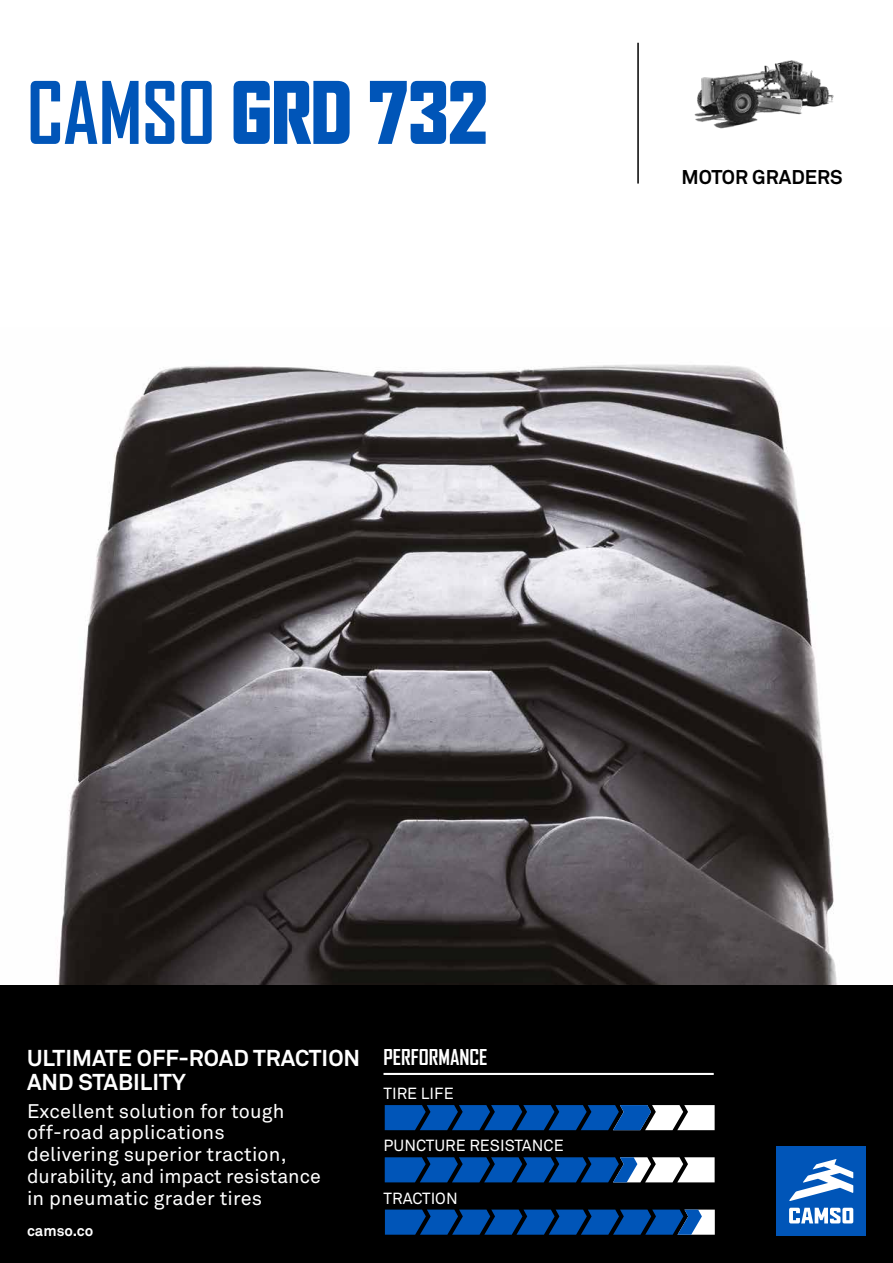
<style>
.page{position:relative;width:893px;height:1263px;background:#fff}
.page>*{position:absolute;margin:0;border:0;box-sizing:border-box;transform-origin:0 0}
.t1{font:900 82.5px "Agency FB";color:#0055b8;scale:.95 1}
.t2{font:700 22.65px/24.3px "Akkurat Office";color:#fff}
.t3{font:700 21px "Agency FB";color:#fff}
.t4{font:700 19.65px "Akkurat Office";color:#000}
.t5{font:19.5px/21.8px "Akkurat Office";letter-spacing:.01em;color:#fff}
.t6{font:15.9px "Akkurat Office";color:#fff}
.t7{font:700 15px "Akkurat Office";color:#fff}
.s1{font-weight:700}
</style>
<div class="page">
<img style="left:0;top:364px;width:893px;height:622px">
<div style="left:0;top:986px;width:893px;height:277px;background:#000"></div>
<hr style="left:383px;top:1073px;width:331px;height:2px;background:#fff">
<svg style="left:385px;top:1105px;width:330px;height:25px"></svg>
<svg style="left:385px;top:1157px;width:330px;height:25px"></svg>
<svg style="left:385px;top:1209px;width:330px;height:26px"></svg>
<div style="left:776px;top:1146px;width:90px;height:90px;background:#0055b8"></div>
<svg style="left:789px;top:1208px;width:64px;height:15px"></svg>
<svg style="left:789px;top:1159px;width:64px;height:42px"></svg>
<hr style="left:637px;top:43px;width:2px;height:141px;background:#000">
<img style="left:694px;top:60px;width:140px;height:69px">
<h1 class="t1" style="left:27px;top:65px;width:486px"><span class="s1">CAMSO</span> GRD 732</h1>
<p class="t4" style="left:681px;top:165px;width:163px">MOTOR GRADERS</p>
<p class="t2" style="left:27px;top:1046px;width:335px">ULTIMATE OFF-ROAD TRACTION<br>AND STABILITY</p>
<p class="t5" style="left:27px;top:1100px;width:295px">Excellent solution for tough off-road applications delivering superior traction, durability, and impact resistance in pneumatic grader tires</p>
<p class="t7" style="left:27px;top:1221px;width:68px">camso.co</p>
<p class="t3" style="left:383px;top:1044px;width:105px">PERFORMANCE</p>
<p class="t6" style="left:383px;top:1084px;width:72px">TIRE LIFE</p>
<p class="t6" style="left:383px;top:1136px;width:182px">PUNCTURE RESISTANCE</p>
<p class="t6" style="left:383px;top:1189px;width:76px">TRACTION</p>
</div>
